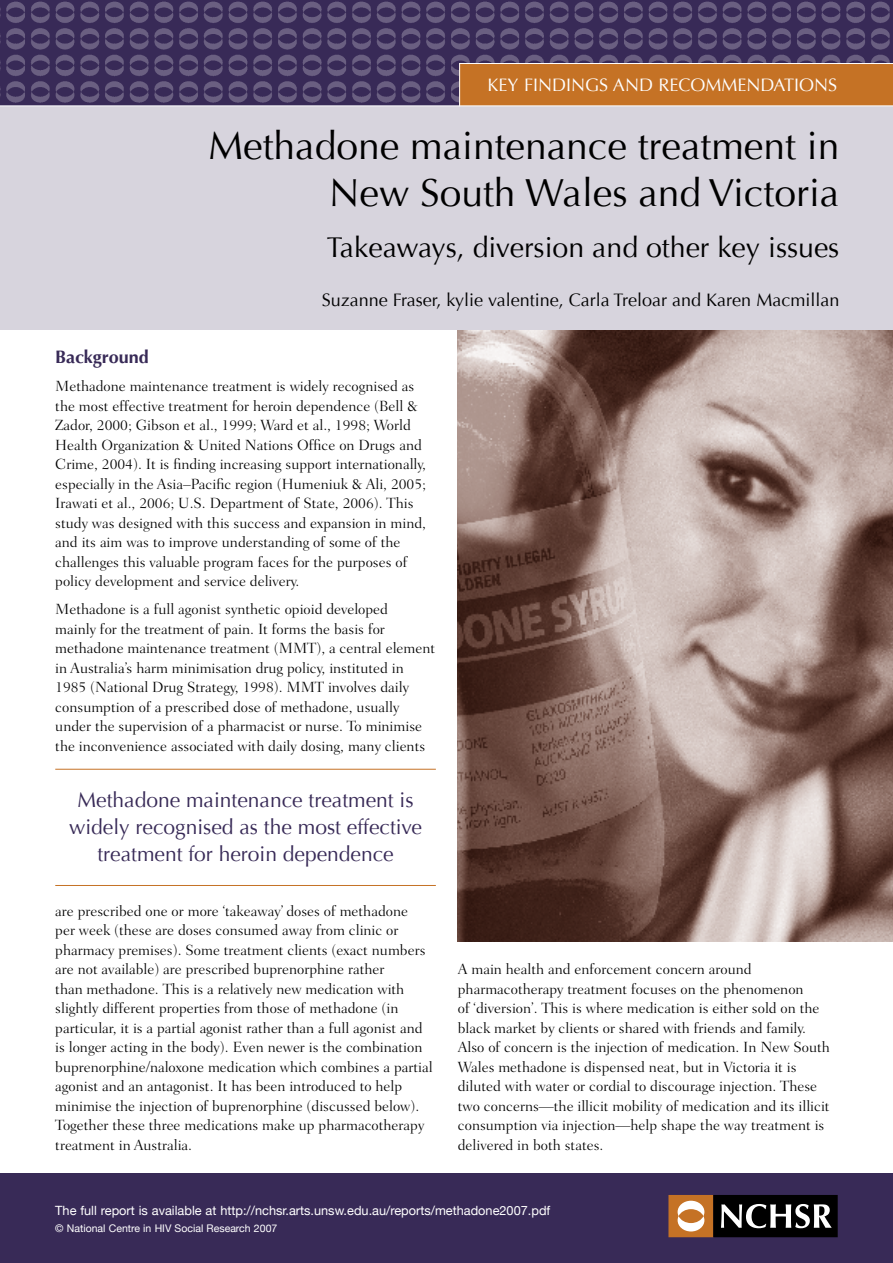
<style>
.page{position:relative;width:893px;height:1263px;background:#fff}
.page>*{position:absolute;margin:0;border:0;box-sizing:border-box;transform-origin:0 0}
.t1{font:39px/46.8px "Optima";color:#000;text-align:right}
.t2{font:28.5px "Optima";color:#000}
.t3{font:21px/27px "Optima";color:#382a57;text-align:center}
.t4{font:18px "Optima";color:#000}
.t5{font:18px "Optima";color:#fff}
.t6{font:700 18px "Optima";color:#382a57}
.t7{font:300 15px/19.5px "Fairfield LT";color:#000}
.t8{font:12.75px "Helvetica Neue";color:#fff}
.t9{font:10.5px "Helvetica Neue";color:#fff}
</style>
<div class="page">
<img style="left:0;top:0;width:893px;height:105px">
<div style="left:0;top:1174px;width:893px;height:89px;background:#382a57"></div>
<img style="left:458px;top:330px;width:435px;height:611px">
<div style="left:0;top:106px;width:893px;height:224px;background:#d7d4dd"></div>
<svg style="left:459px;top:63px;width:434px;height:44px;background:#c87a32"></svg>
<hr style="left:55px;top:769px;width:381px;height:1px;background:#c57225">
<hr style="left:55px;top:885px;width:381px;height:1px;background:#c57225">
<div style="left:668px;top:1195px;width:45px;height:42px;background:#c57225"></div>
<svg style="left:678px;top:1201px;width:26px;height:30px"></svg>
<div style="left:713px;top:1195px;width:125px;height:42px;background:#000"></div>
<svg style="left:721px;top:1204px;width:111px;height:24px"></svg>
<p class="t5" style="left:488px;top:74px;width:351px">KEY FINDINGS AND RECOMMENDATIONS</p>
<h1 class="t1" style="left:209px;top:123px;width:632px">Methadone maintenance treatment in<br>New South Wales and Victoria</h1>
<h2 class="t2" style="left:327px;top:231px;width:514px">Takeaways, diversion and other key issues</h2>
<p class="t4" style="left:322px;top:289px;width:519px">Suzanne Fraser, kylie valentine, Carla Treloar and Karen Macmillan</p>
<p class="t6" style="left:55px;top:347px;width:95px">Background</p>
<p class="t7" style="left:55px;top:376px;width:372px">Methadone maintenance treatment is widely recognised as the most effective treatment for heroin dependence (Bell &amp; Zador, 2000; Gibson et al., 1999; Ward et al., 1998; World Health Organization &amp; United Nations Office on Drugs and Crime, 2004). It is finding increasing support internationally, especially in the Asia–Pacific region (Humeniuk &amp; Ali, 2005; Irawati et al., 2006; U.S. Department of State, 2006). This study was designed with this success and expansion in mind, and its aim was to improve understanding of some of the challenges this valuable program faces for the purposes of policy development and service delivery.</p>
<p class="t7" style="left:55px;top:600px;width:381px">Methadone is a full agonist synthetic opioid developed<br>mainly for the treatment of pain. It forms the basis for methadone maintenance treatment (MMT), a central element in Australia’s harm minimisation drug policy, instituted in 1985 (National Drug Strategy, 1998). MMT involves daily consumption of a prescribed dose of methadone, usually under the supervision of a pharmacist or nurse. To minimise the inconvenience associated with daily dosing, many clients</p>
<h3 class="t3" style="left:69px;top:787px;width:354px">Methadone maintenance treatment is widely recognised as the most effective treatment for heroin dependence</h3>
<p class="t7" style="left:55px;top:901px;width:379px">are prescribed one or more ‘takeaway’ doses of methadone<br>per week (these are doses consumed away from clinic or pharmacy premises). Some treatment clients (exact numbers are not available) are prescribed buprenorphine rather<br>than methadone. This is a relatively new medication with slightly different properties from those of methadone (in particular, it is a partial agonist rather than a full agonist and is longer acting in the body). Even newer is the combination buprenorphine/naloxone medication which combines a partial agonist and an antagonist. It has been introduced to help minimise the injection of buprenorphine (discussed below).<br>Together these three medications make up pharmacotherapy treatment in Australia.</p>
<p class="t7" style="left:458px;top:960px;width:374px">A main health and enforcement concern around pharmacotherapy treatment focuses on the phenomenon<br>of ‘diversion’. This is where medication is either sold on the black market by clients or shared with friends and family.<br>Also of concern is the injection of medication. In New South Wales methadone is dispensed neat, but in Victoria it is diluted with water or cordial to discourage injection. These two concerns—the illicit mobility of medication and its illicit consumption via injection—help shape the way treatment is delivered in both states.</p>
<p class="t8" style="left:55px;top:1203px;width:497px">The full report is available at http://nchsr.arts.unsw.edu.au/reports/methadone2007.pdf</p>
<p class="t9" style="left:55px;top:1222px;width:224px">© National Centre in HIV Social Research 2007</p>
</div>
